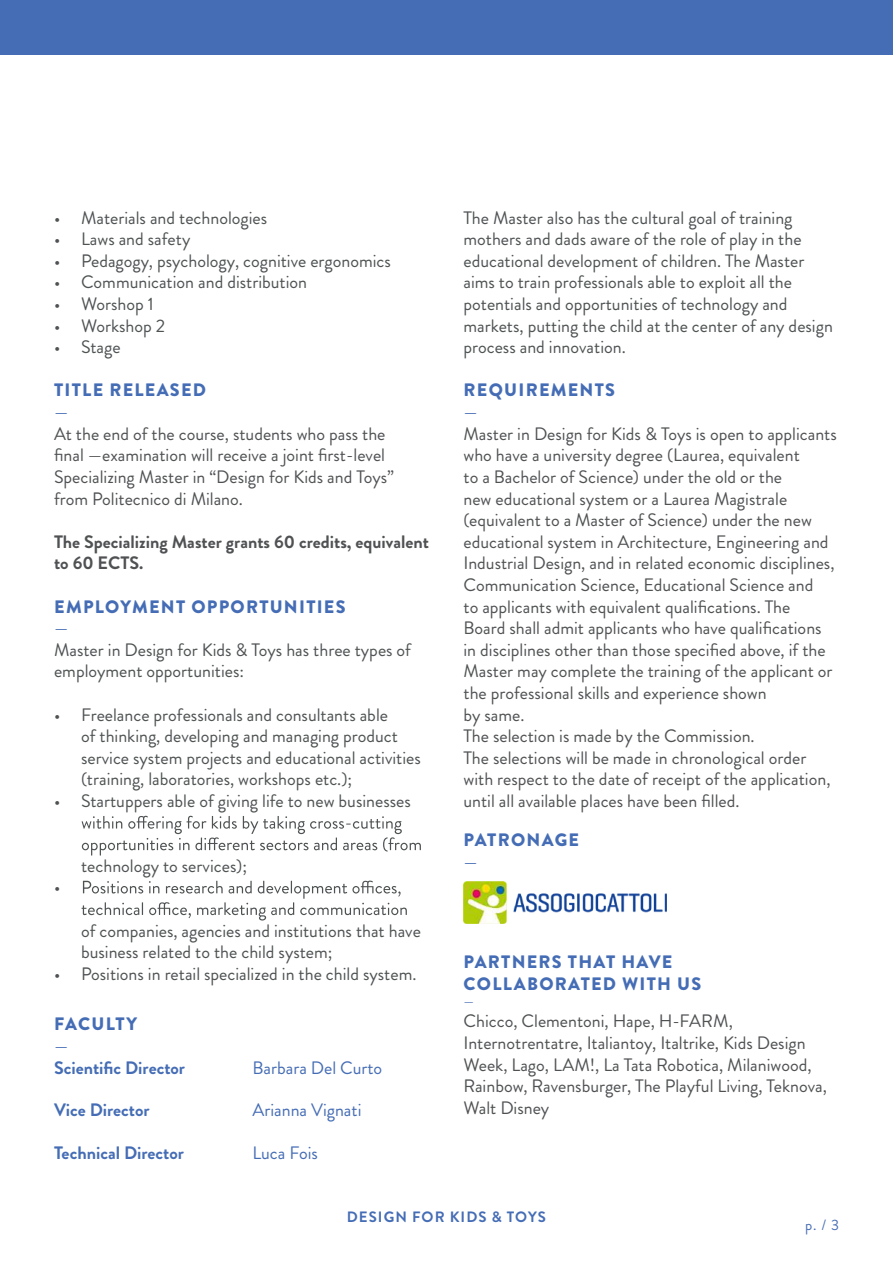
<style>
.page{position:relative;width:893px;height:1263px;background:#fff}
.page>*{position:absolute;margin:0;border:0;box-sizing:border-box;transform-origin:0 0}
.t1{font:18px/21.6px "Brandon Grotesque";color:#4f5153}
.t2{font:18px/21.6px "Brandon Grotesque";color:#4e5253}
.t3{font:900 18px/21.6px "Brandon Grotesque";letter-spacing:.07em;color:#456db5}
.t4{font:700 18px/21.6px "Brandon Grotesque";color:#4f5153}
.t5{font:700 18px "Brandon Grotesque";color:#456db5}
.t6{font:18px "Brandon Grotesque";color:#456db5}
.t7{font:700 15px "Brandon Grotesque";letter-spacing:.07em;color:#456db5}
.t8{font:15px "Brandon Grotesque";color:#456db5}
.t9{font:13.5px "Brandon Grotesque";color:#456db5}
</style>
<div class="page">
<div style="left:0;top:0;width:893px;height:54px;background:#456db5"></div>
<svg style="left:82px;top:816px;width:339px;height:39px"></svg>
<svg style="left:82px;top:880px;width:325px;height:40px"></svg>
<img style="left:464px;top:881px;width:202px;height:43px">
<p class="t2" style="left:54px;top:207px;width:215px">• Materials and technologies</p>
<p class="t2" style="left:54px;top:229px;width:138px">• Laws and safety</p>
<p class="t2" style="left:54px;top:250px;width:338px">• Pedagogy, psychology, cognitive ergonomics</p>
<p class="t2" style="left:54px;top:272px;width:255px">• Communication and distribution</p>
<p class="t2" style="left:54px;top:293px;width:101px">• Worshop 1</p>
<p class="t2" style="left:54px;top:315px;width:113px">• Workshop 2</p>
<p class="t2" style="left:54px;top:337px;width:68px">• Stage</p>
<p class="t3" style="left:54px;top:380px;width:153px">TITLE RELEASED</p>
<p class="t6" style="left:54px;top:399px;width:16px">—</p>
<p class="t1" style="left:54px;top:423px;width:341px">At the end of the course, students who pass the final —examination will receive a joint first-level Specializing Master in “Design for Kids and Toys” from Politecnico di Milano.</p>
<p class="t4" style="left:54px;top:531px;width:376px">The Specializing Master grants 60 credits, equivalent to 60 ECTS.</p>
<p class="t3" style="left:54px;top:596px;width:293px">EMPLOYMENT OPPORTUNITIES</p>
<p class="t6" style="left:54px;top:615px;width:16px">—</p>
<p class="t2" style="left:54px;top:639px;width:358px">Master in Design for Kids &amp; Toys has three types of employment opportunities:</p>
<p class="t2" style="left:81px;top:704px;width:341px;text-indent:-27px">• Freelance professionals and consultants able<br>of thinking, developing and managing product service system projects and educational activities (training, laboratories, workshops etc.);</p>
<p class="t2" style="left:54px;top:790px;width:358px">• Startuppers able of giving life to new businesses</p>
<p class="t2" style="left:54px;top:877px;width:8px">•</p>
<p class="t2" style="left:81px;top:855px;width:167px">technology to services);</p>
<p class="t2" style="left:81px;top:920px;width:341px">of companies, agencies and institutions that have business related to the child system;</p>
<p class="t2" style="left:54px;top:963px;width:364px">• Positions in retail specialized in the child system.</p>
<p class="t3" style="left:54px;top:1014px;width:85px">FACULTY</p>
<p class="t6" style="left:54px;top:1033px;width:16px">—</p>
<p class="t5" style="left:54px;top:1055px;width:133px">Scientific Director</p>
<p class="t5" style="left:54px;top:1097px;width:97px">Vice Director</p>
<p class="t5" style="left:54px;top:1140px;width:131px">Technical Director</p>
<p class="t6" style="left:252px;top:1055px;width:131px">Barbara Del Curto</p>
<p class="t6" style="left:252px;top:1097px;width:110px">Arianna Vignati</p>
<p class="t6" style="left:252px;top:1140px;width:67px">Luca Fois</p>
<p class="t2" style="left:463px;top:207px;width:371px">The Master also has the cultural goal of training mothers and dads aware of the role of play in the educational development of children. The Master aims to train professionals able to exploit all the potentials and opportunities of technology and markets, putting the child at the center of any design process and innovation.</p>
<p class="t3" style="left:464px;top:380px;width:153px">REQUIREMENTS</p>
<p class="t6" style="left:463px;top:399px;width:16px">—</p>
<p class="t1" style="left:463px;top:423px;width:375px">Master in Design for Kids &amp; Toys is open to applicants who have a university degree (Laurea, equivalent<br>to a Bachelor of Science) under the old or the<br>new educational system or a Laurea Magistrale (equivalent to a Master of Science) under the new educational system in Architecture, Engineering and Industrial Design, and in related economic disciplines, Communication Science, Educational Science and<br>to applicants with equivalent qualifications. The<br>Board shall admit applicants who have qualifications in disciplines other than those specified above, if the Master may complete the training of the applicant or the professional skills and experience shown<br>by same.<br>The selection is made by the Commission.<br>The selections will be made in chronological order with respect to the date of receipt of the application, until all available places have been filled.</p>
<p class="t3" style="left:464px;top:829px;width:117px">PATRONAGE</p>
<p class="t6" style="left:463px;top:849px;width:16px">—</p>
<p class="t3" style="left:464px;top:951px;width:239px">PARTNERS THAT HAVE<br>COLLABORATED WITH US</p>
<p class="t9" style="left:463px;top:992px;width:12px">—</p>
<p class="t1" style="left:463px;top:1011px;width:365px">Chicco, Clementoni, Hape, H-FARM, Internotrentatre, Italiantoy, Italtrike, Kids Design Week, Lago, LAM!, La Tata Robotica, Milaniwood, Rainbow, Ravensburger, The Playful Living, Teknova, Walt Disney</p>
<p class="t7" style="left:347px;top:1206px;width:201px">DESIGN FOR KIDS &amp; TOYS</p>
<p class="t8" style="left:805px;top:1214px;width:35px">p. / 3</p>
</div>
